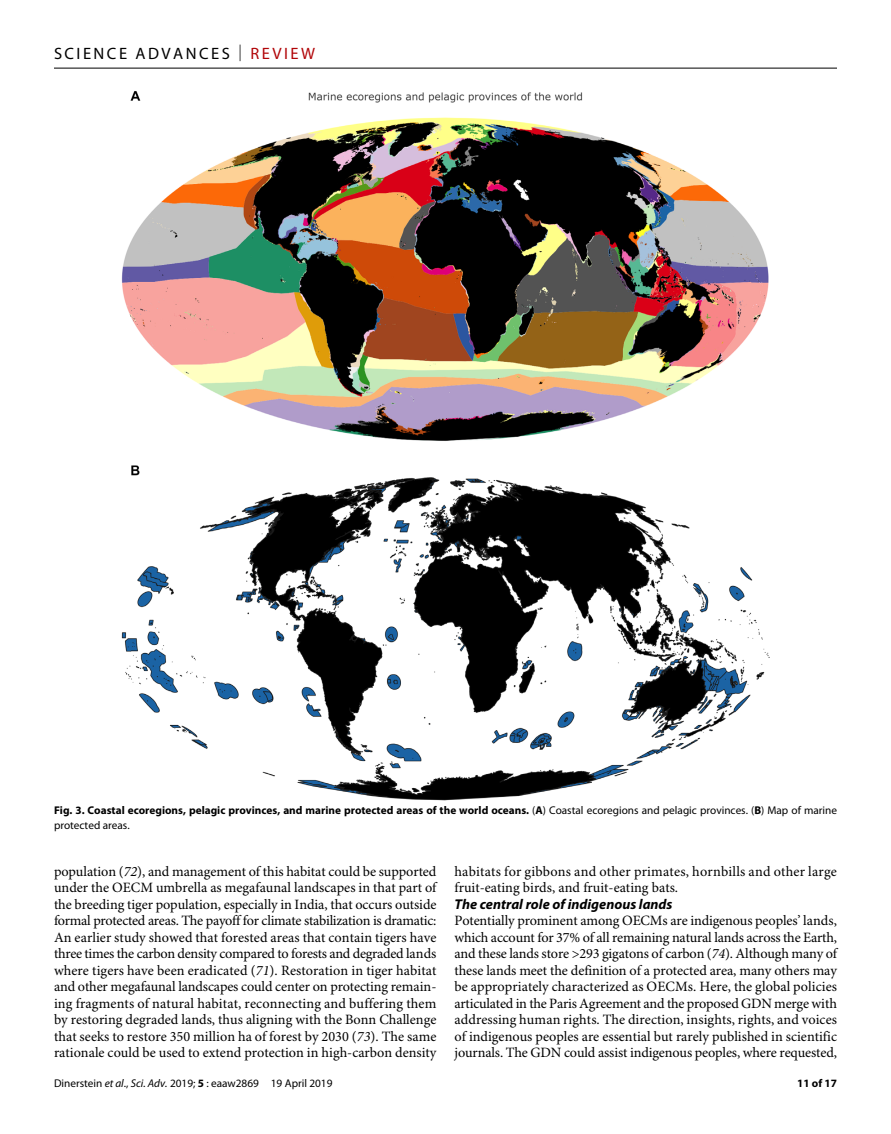
<style>
.page{position:relative;width:891px;height:1134px;background:#fff}
.page>*{position:absolute;margin:0;border:0;box-sizing:border-box;transform-origin:0 0}
.t1{font:16.5px "Myriad Pro";letter-spacing:.15em;color:#000}
.t2{font:14.25px/16.5px "Minion Pro";color:#000;text-align:justify}
.t3{font:italic 700 14.25px "Myriad Pro";color:#000}
.t4{font:700 11.25px/15px "Myriad Pro";color:#000}
.t5{font:11.25px "Myriad Pro";color:#000}
.s1{font-weight:300}
.s2{color:#b10508}
.s3{font-weight:400}
.s4{font-style:italic}
.s5{font-weight:700}
</style>
<div class="page">
<hr style="left:54px;top:68px;width:783px;height:1px;background:#000">
<img style="left:122px;top:91px;width:648px;height:709px">
<p class="t1" style="left:54px;top:40px;width:262px">SCIENCE ADVANCES <span class="s1">|</span> <span class="s2">REVIEW</span></p>
<p class="t4" style="left:54px;top:801px;width:785px">Fig. 3. Coastal ecoregions, pelagic provinces, and marine protected areas of the world oceans. <span class="s3">(</span>A<span class="s3">) Coastal ecoregions and pelagic provinces. (</span>B<span class="s3">) Map of marine protected areas.</span></p>
<p class="t2" style="left:54px;top:864px;width:384px">population (<span class="s4">72</span>), and management of this habitat could be supported under the OECM umbrella as megafaunal landscapes in that part of the breeding tiger population, especially in India, that occurs outside formal protected areas. The payoff for climate stabilization is dramatic:<br>An earlier study showed that forested areas that contain tigers have three times the carbon density compared to forests and degraded lands where tigers have been eradicated (<span class="s4">71</span>). Restoration in tiger habitat and other megafaunal landscapes could center on protecting remain&shy;ing fragments of natural habitat, reconnecting and buffering them by restoring degraded lands, thus aligning with the Bonn Challenge that seeks to restore 350 million ha of forest by 2030 (<span class="s4">73</span>). The same rationale could be used to extend protection in high-carbon density</p>
<p class="t2" style="left:454px;top:864px;width:384px">habitats for gibbons and other primates, hornbills and other large fruit-eating birds, and fruit-eating bats.</p>
<p class="t3" style="left:454px;top:895px;width:219px">The central role of indigenous lands</p>
<p class="t2" style="left:454px;top:914px;width:384px">Potentially prominent among OECMs are indigenous peoples’ lands, which account for 37% of all remaining natural lands across the Earth, and these lands store &gt;293 gigatons of carbon (<span class="s4">74</span>). Although many of these lands meet the definition of a protected area, many others may be appropriately characterized as OECMs. Here, the global policies articulated in the Paris Agreement and the proposed GDN merge with addressing human rights. The direction, insights, rights, and voices of indigenous peoples are essential but rarely published in scientific journals. The GDN could assist indigenous peoples, where requested,</p>
<p class="t5" style="left:54px;top:1074px;width:280px">Dinerstein <span class="s4">et al</span>., <span class="s4">Sci. Adv.</span> 2019; <span class="s5">5</span> : eaaw2869 19 April 2019</p>
<p class="t4" style="left:797px;top:1075px;width:41px">11 of 17</p>
</div>
